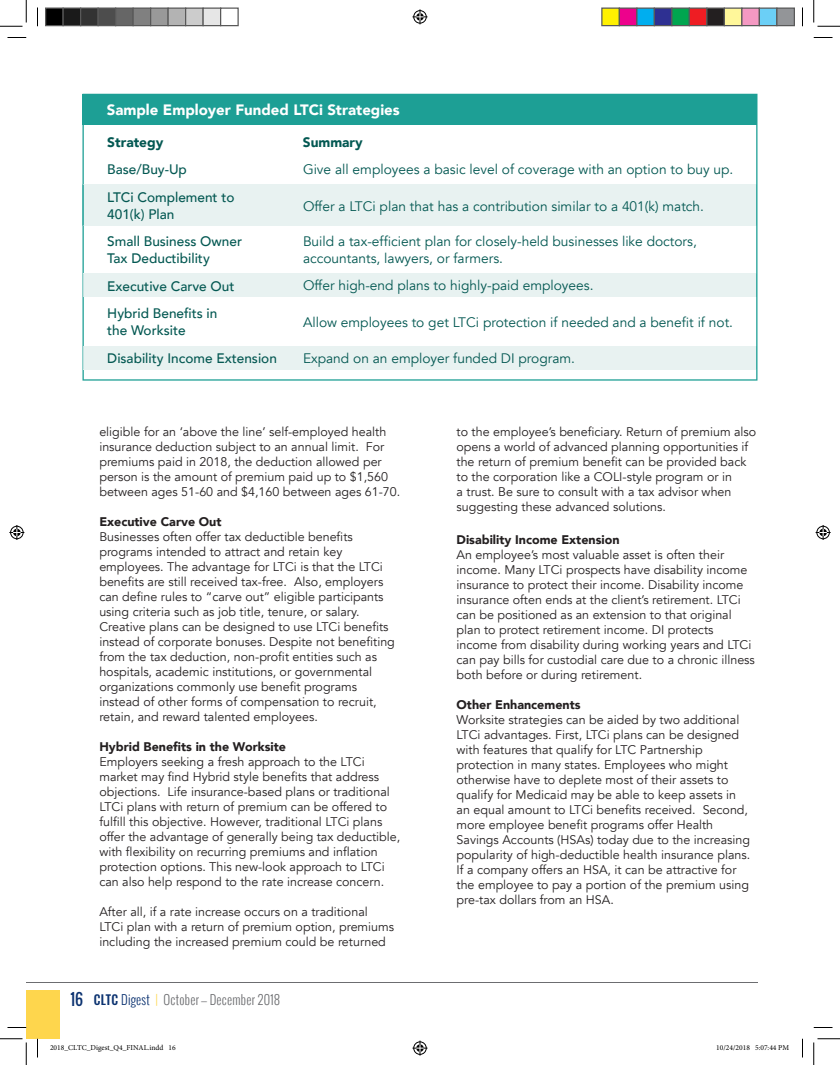
<style>
.page{position:relative;width:840px;height:1065px;background:#fff}
.page>*{position:absolute;margin:0;border:0;box-sizing:border-box;transform-origin:0 0}
.t1{font:900 15px "Avenir";color:#fff}
.t2{font:13.75px/16.5px "Avenir";color:#035852}
.t3{font:500 13.75px/27.8px "Avenir";color:#035852}
.t4{font:900 13.75px "Avenir";color:#035852}
.t5{font:300 13.12px "Oswald";letter-spacing:.02em;color:#6c6d70;scale:.95 1}
.t6{font:12.5px/15px "Avenir";color:#231f20}
.t7{font:900 12.5px "Avenir";color:#231f20}
.t8{font:7.5px "Minion Pro";color:#000}
.s1{font-weight:400;font-size:15.75px;color:#0b3270}
.s2{font-weight:500;color:#0b3270}
.s3{color:#0b3270}
.s4{color:#fed64d}
</style>
<div class="page">
<hr style="left:26px;top:982px;width:732px;height:1px;background:#6c6d70">
<div style="left:26px;top:991px;width:34px;height:48px;background:#fed64d"></div>
<svg style="left:82px;top:125px;width:675px;height:256px"></svg>
<div style="left:84px;top:185px;width:672px;height:41px;background:#e8f2f1"></div>
<hr style="left:756px;top:185px;width:1px;height:41px;background:#1d9f95">
<hr style="left:82px;top:185px;width:2px;height:41px;background:#1d9f95">
<div style="left:84px;top:274px;width:672px;height:23px;background:#e8f2f1"></div>
<svg style="left:756px;top:274px;width:1px;height:23px"></svg>
<div style="left:84px;top:346px;width:672px;height:23px;background:#e8f2f1"></div>
<svg style="left:756px;top:346px;width:1px;height:23px"></svg>
<div style="left:82px;top:94px;width:675px;height:31px;background:#1d9f95"></div>
<svg style="left:8px;top:37px;width:18px;height:1px"></svg>
<svg style="left:814px;top:37px;width:18px;height:1px"></svg>
<svg style="left:8px;top:1027px;width:18px;height:1px"></svg>
<svg style="left:814px;top:1027px;width:18px;height:1px"></svg>
<svg style="left:37px;top:8px;width:1px;height:18px"></svg>
<svg style="left:37px;top:1039px;width:1px;height:19px"></svg>
<svg style="left:802px;top:8px;width:1px;height:18px"></svg>
<svg style="left:802px;top:1039px;width:1px;height:19px"></svg>
<svg style="left:0;top:0;width:27px;height:27px"></svg>
<svg style="left:0;top:1039px;width:27px;height:26px"></svg>
<svg style="left:814px;top:0;width:26px;height:27px"></svg>
<svg style="left:814px;top:1039px;width:26px;height:26px"></svg>
<svg style="left:412px;top:9px;width:16px;height:15px"></svg>
<svg style="left:412px;top:1041px;width:16px;height:15px"></svg>
<svg style="left:9px;top:525px;width:15px;height:15px"></svg>
<svg style="left:816px;top:525px;width:15px;height:15px"></svg>
<div style="left:46px;top:8px;width:17px;height:18px;background:#000"></div>
<div style="left:45px;top:8px;width:19px;height:18px;border:1px solid #595959"></div>
<div style="left:63px;top:8px;width:18px;height:18px;background:#1a1a1a"></div>
<div style="left:62px;top:8px;width:19px;height:18px;border:1px solid #595959"></div>
<div style="left:81px;top:8px;width:17px;height:18px;background:#333"></div>
<div style="left:80px;top:8px;width:19px;height:18px;border:1px solid #595959"></div>
<div style="left:98px;top:8px;width:18px;height:18px;background:#4d4d4d"></div>
<div style="left:98px;top:8px;width:18px;height:18px;border:1px solid #595959"></div>
<div style="left:116px;top:8px;width:17px;height:18px;background:#666"></div>
<div style="left:115px;top:8px;width:19px;height:18px;border:1px solid #595959"></div>
<div style="left:133px;top:8px;width:18px;height:18px;background:#808080"></div>
<div style="left:132px;top:8px;width:19px;height:18px;border:1px solid #595959"></div>
<div style="left:151px;top:8px;width:17px;height:18px;background:#999"></div>
<div style="left:150px;top:8px;width:19px;height:18px;border:1px solid #595959"></div>
<div style="left:168px;top:8px;width:18px;height:18px;background:#b3b3b3"></div>
<div style="left:168px;top:8px;width:18px;height:18px;border:1px solid #595959"></div>
<div style="left:186px;top:8px;width:17px;height:18px;background:#ccc"></div>
<div style="left:185px;top:8px;width:19px;height:18px;border:1px solid #595959"></div>
<div style="left:203px;top:8px;width:18px;height:18px;background:#e6e6e6"></div>
<div style="left:202px;top:8px;width:19px;height:18px;border:1px solid #595959"></div>
<div style="left:220px;top:8px;width:19px;height:18px;border:1px solid #595959"></div>
<div style="left:602px;top:8px;width:17px;height:18px;background:#fff101"></div>
<div style="left:601px;top:8px;width:19px;height:18px;border:1px solid #595959"></div>
<div style="left:619px;top:8px;width:18px;height:18px;background:#ed028c"></div>
<div style="left:619px;top:8px;width:19px;height:18px;border:1px solid #595959"></div>
<div style="left:637px;top:8px;width:17px;height:18px;background:#00aeef"></div>
<div style="left:636px;top:8px;width:19px;height:18px;border:1px solid #595959"></div>
<div style="left:654px;top:8px;width:18px;height:18px;background:#2e3092"></div>
<div style="left:654px;top:8px;width:18px;height:18px;border:1px solid #595959"></div>
<div style="left:672px;top:8px;width:17px;height:18px;background:#00a54f"></div>
<div style="left:671px;top:8px;width:19px;height:18px;border:1px solid #595959"></div>
<div style="left:689px;top:8px;width:18px;height:18px;background:#ee1d23"></div>
<div style="left:689px;top:8px;width:19px;height:18px;border:1px solid #595959"></div>
<div style="left:707px;top:8px;width:17px;height:18px;background:#231f20"></div>
<div style="left:706px;top:8px;width:19px;height:18px;border:1px solid #595959"></div>
<div style="left:724px;top:8px;width:18px;height:18px;background:#fff79a"></div>
<div style="left:724px;top:8px;width:18px;height:18px;border:1px solid #595959"></div>
<div style="left:742px;top:8px;width:17px;height:18px;background:#f499c2"></div>
<div style="left:741px;top:8px;width:19px;height:18px;border:1px solid #595959"></div>
<div style="left:759px;top:8px;width:18px;height:18px;background:#6bcff6"></div>
<div style="left:759px;top:8px;width:19px;height:18px;border:1px solid #595959"></div>
<div style="left:777px;top:8px;width:17px;height:18px;background:#939598"></div>
<div style="left:776px;top:8px;width:19px;height:18px;border:1px solid #595959"></div>
<p class="t1" style="left:107px;top:97px;width:295px">Sample Employer Funded LTCi Strategies</p>
<p class="t4" style="left:107px;top:130px;width:58px">Strategy</p>
<p class="t3" style="left:107px;top:155px;width:129px">Base/Buy-Up<br>LTCi Complement to</p>
<p class="t3" style="left:107px;top:199px;width:136px">401(k) Plan<br>Small Business Owner</p>
<p class="t3" style="left:107px;top:244px;width:129px">Tax Deductibility<br>Executive Carve Out<br>Hybrid Benefits in</p>
<p class="t3" style="left:107px;top:316px;width:171px">the Worksite<br>Disability Income Extension</p>
<p class="t4" style="left:303px;top:130px;width:61px">Summary</p>
<p class="t2" style="left:303px;top:162px;width:432px">Give all employees a basic level of coverage with an option to buy up.</p>
<p class="t2" style="left:303px;top:198px;width:403px">Offer a LTCi plan that has a contribution similar to a 401(k) match.</p>
<p class="t2" style="left:303px;top:234px;width:395px">Build a tax-efficient plan for closely-held businesses like doctors, accountants, lawyers, or farmers.</p>
<p class="t2" style="left:303px;top:278px;width:292px">Offer high-end plans to highly-paid employees.</p>
<p class="t2" style="left:303px;top:314px;width:432px">Allow employees to get LTCi protection if needed and a benefit if not.</p>
<p class="t2" style="left:303px;top:350px;width:274px">Expand on an employer funded DI program.</p>
<p class="t6" style="left:99px;top:424px;width:302px">eligible for an ‘above the line’ self-employed health insurance deduction subject to an annual limit. For premiums paid in 2018, the deduction allowed per person is the amount of premium paid up to $1,560 between ages 51-60 and $4,160 between ages 61-70.</p>
<p class="t7" style="left:99px;top:511px;width:124px">Executive Carve Out</p>
<p class="t6" style="left:99px;top:529px;width:297px">Businesses often offer tax deductible benefits programs intended to attract and retain key employees. The advantage for LTCi is that the LTCi benefits are still received tax-free. Also, employers can define rules to “carve out” eligible participants using criteria such as job title, tenure, or salary.<br>Creative plans can be designed to use LTCi benefits instead of corporate bonuses. Despite not benefiting from the tax deduction, non-profit entities such as hospitals, academic institutions, or governmental organizations commonly use benefit programs instead of other forms of compensation to recruit, retain, and reward talented employees.</p>
<p class="t7" style="left:99px;top:736px;width:188px">Hybrid Benefits in the Worksite</p>
<p class="t6" style="left:99px;top:754px;width:302px">Employers seeking a fresh approach to the LTCi market may find Hybrid style benefits that address objections. Life insurance-based plans or traditional LTCi plans with return of premium can be offered to fulfill this objective. However, traditional LTCi plans offer the advantage of generally being tax deductible, with flexibility on recurring premiums and inflation protection options. This new-look approach to LTCi can also help respond to the rate increase concern.</p>
<p class="t6" style="left:99px;top:904px;width:296px">After all, if a rate increase occurs on a traditional<br>LTCi plan with a return of premium option, premiums including the increased premium could be returned</p>
<p class="t5" style="left:70px;top:990px;width:222px"><span class="s1">16</span> <span class="s2">CLTC</span> <span class="s3">Digest</span> <span class="s4">|</span> October-December 2018</p>
<p class="t6" style="left:457px;top:424px;width:301px">to the employee’s beneficiary. Return of premium also opens a world of advanced planning opportunities if the return of premium benefit can be provided back to the corporation like a COLI-style program or in<br>a trust. Be sure to consult with a tax advisor when suggesting these advanced solutions.</p>
<p class="t7" style="left:457px;top:529px;width:164px">Disability Income Extension</p>
<p class="t6" style="left:457px;top:547px;width:300px">An employee’s most valuable asset is often their income. Many LTCi prospects have disability income insurance to protect their income. Disability income insurance often ends at the client’s retirement. LTCi can be positioned as an extension to that original plan to protect retirement income. DI protects income from disability during working years and LTCi can pay bills for custodial care due to a chronic illness both before or during retirement.</p>
<p class="t7" style="left:457px;top:694px;width:126px">Other Enhancements</p>
<p class="t6" style="left:457px;top:712px;width:295px">Worksite strategies can be aided by two additional LTCi advantages. First, LTCi plans can be designed with features that qualify for LTC Partnership protection in many states. Employees who might otherwise have to deplete most of their assets to qualify for Medicaid may be able to keep assets in an equal amount to LTCi benefits received. Second, more employee benefit programs offer Health Savings Accounts (HSAs) today due to the increasing popularity of high-deductible health insurance plans.<br>If a company offers an HSA, it can be attractive for the employee to pay a portion of the premium using pre-tax dollars from an HSA.</p>
<p class="t8" style="left:50px;top:1043px;width:127px">2018_CLTC_Digest_Q4_FINAL.indd 16</p>
<p class="t8" style="left:716px;top:1043px;width:74px">10/24/2018 5:07:44 PM</p>
</div>
